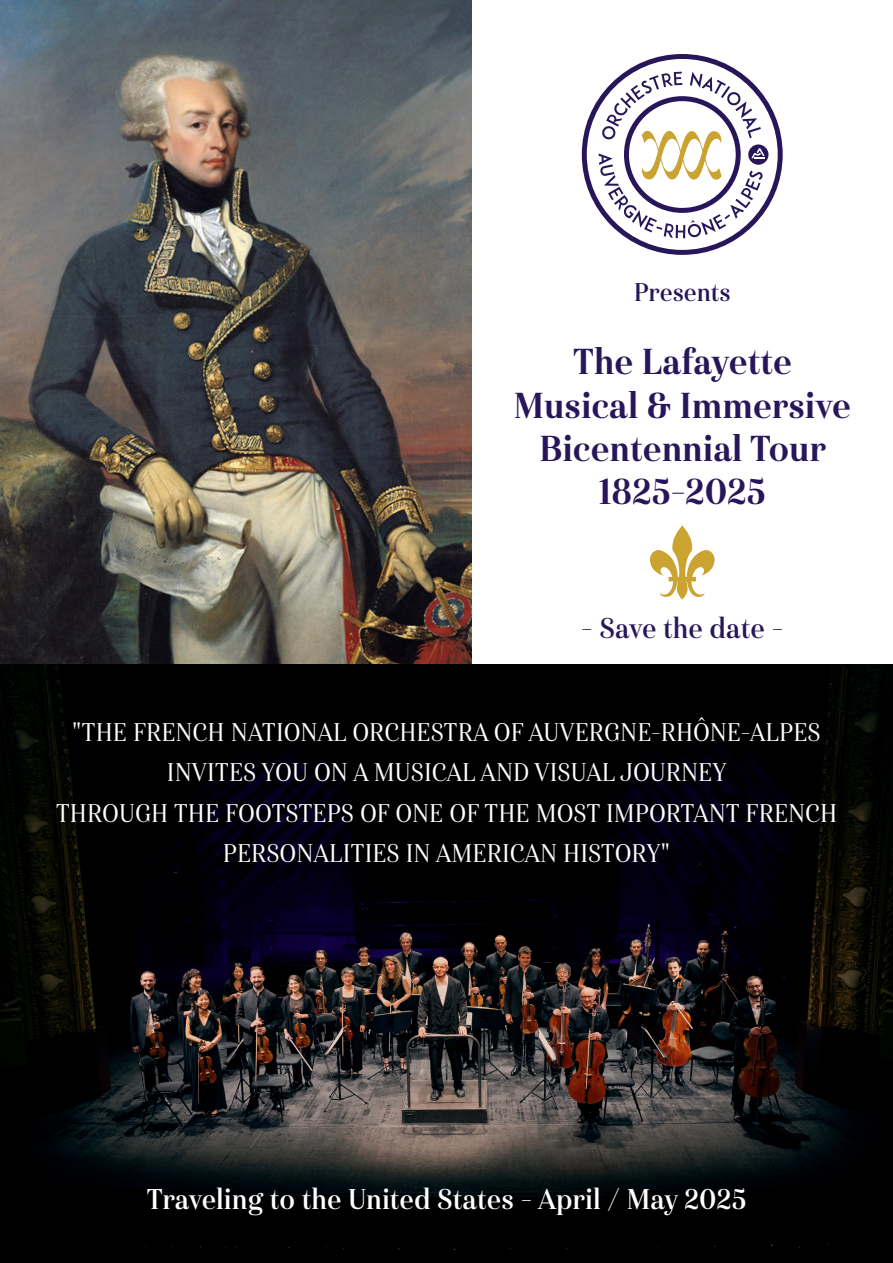
<style>
.page{position:relative;width:893px;height:1263px;background:#fff}
.page>*{position:absolute;margin:0;border:0;box-sizing:border-box;transform-origin:0 0}
.t1{font:36px/43.2px "Haboro Con Bol";color:#27175a;text-align:center}
.t2{font:28.5px "Haboro Con Med";color:#fff}
.t3{font:28.5px "Haboro Con Med";color:#27175a}
.t4{font:25.5px/40.5px "Haboro Con Reg";color:#fff;text-align:center}
.t5{font:25.5px "Haboro Con Med";color:#27175a}
</style>
<div class="page">
<img style="left:0;top:0;width:471px;height:664px">
<img style="left:0;top:664px;width:893px;height:599px">
<svg style="left:650px;top:525px;width:64px;height:75px"></svg>
<svg style="left:582px;top:54px;width:201px;height:201px"></svg>
<p class="t5" style="left:634px;top:275px;width:99px">Presents</p>
<h1 class="t1" style="left:513px;top:341px;width:339px">The Lafayette<br>Musical &amp; Immersive<br>Bicentennial Tour<br>1825-2025</h1>
<p class="t3" style="left:581px;top:609px;width:204px">- Save the date -</p>
<p class="t4" style="left:56px;top:712px;width:783px">"THE FRENCH NATIONAL ORCHESTRA OF AUVERGNE-RHÔNE-ALPES INVITES YOU ON A MUSICAL AND VISUAL JOURNEY<br>THROUGH THE FOOTSTEPS OF ONE OF THE MOST IMPORTANT FRENCH PERSONALITIES IN AMERICAN HISTORY"</p>
<p class="t2" style="left:147px;top:1180px;width:601px">Traveling to the United States - April / May 2025</p>
</div>
